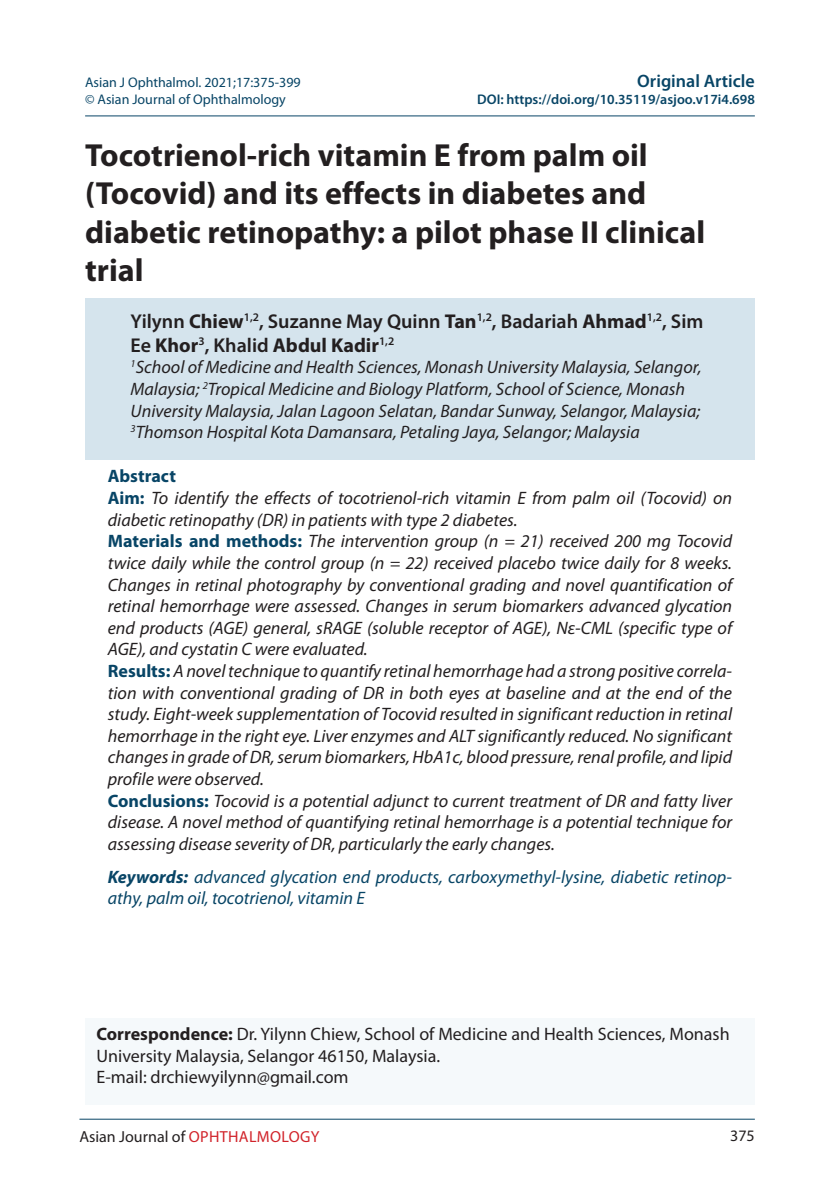
<style>
.page{position:relative;width:840px;height:1191px;background:#fff}
.page>*{position:absolute;margin:0;border:0;box-sizing:border-box;transform-origin:0 0}
.t1{font:700 32px/38.4px "Myriad Pro";color:#231f20}
.t2{font:600 20px/24px "Myriad Pro";color:#231f20}
.t3{font:italic 18px/21.6px "Myriad Pro";color:#231f20}
.t4{font:18px/21.6px "Myriad Pro";color:#231f20}
.t5{font:italic 18px/21.6px "Myriad Pro";color:#084566}
.t6{font:600 18px "Myriad Pro";color:#084566}
.t7{font:16px "Myriad Pro";color:#231f20}
.t8{font:14px/16.8px "Myriad Pro";color:#084566}
.t9{font:600 14px "Myriad Pro";color:#084566}
.s1{font-weight:700}
.s2{font-weight:700;font-style:normal;color:#084566}
.s3{color:#d1232a}
</style>
<div class="page">
<hr style="left:79px;top:1118px;width:675px;height:1px;background:#084566">
<div style="left:85px;top:298px;width:669px;height:76px;background:#d5e4ed"></div>
<div style="left:85px;top:346px;width:669px;height:114px;background:#d5e4ed"></div>
<div style="left:85px;top:1018px;width:669px;height:65px;background:#f5f9fb"></div>
<div style="left:85px;top:1061px;width:669px;height:43px;background:#f5f9fb"></div>
<hr style="left:85px;top:115px;width:669px;height:1px;background:#084566">
<p class="t8" style="left:85px;top:74px;width:217px">Asian J Ophthalmol. 2021;17:375-399 © Asian Journal of Ophthalmology</p>
<p class="t6" style="left:637px;top:71px;width:119px">Original Article</p>
<p class="t9" style="left:477px;top:92px;width:279px">DOI: https://doi.org/10.35119/asjoo.v17i4.698</p>
<h1 class="t1" style="left:85px;top:135px;width:621px">Tocotrienol-rich vitamin E from palm oil (Tocovid) and its effects in diabetes and diabetic retinopathy: a pilot phase II clinical trial</h1>
<p class="t2" style="left:130px;top:309px;width:574px">Yilynn <span class="s1">Chiew</span><sup>1,2</sup>, Suzanne May Quinn <span class="s1">Tan</span><sup>1,2</sup>, Badariah <span class="s1">Ahmad</span><sup>1,2</sup>, Sim<br>Ee <span class="s1">Khor</span><sup>3</sup>, Khalid <span class="s1">Abdul Kadir</span><sup>1,2</sup></p>
<p class="t3" style="left:130px;top:357px;width:572px"><sup>1</sup>School of Medicine and Health Sciences, Monash University Malaysia, Selangor, Malaysia; <sup>2</sup>Tropical Medicine and Biology Platform, School of Science, Monash University Malaysia, Jalan Lagoon Selatan, Bandar Sunway, Selangor, Malaysia; <sup>3</sup>Thomson Hospital Kota Damansara, Petaling Jaya, Selangor; Malaysia</p>
<p class="t3" style="left:108px;top:466px;width:625px"><span class="s2">Abstract<br>Aim:</span> To identify the effects of tocotrienol-rich vitamin E from palm oil (Tocovid) on diabetic retinopathy (DR) in patients with type 2 diabetes.<br><span class="s2">Materials and methods:</span> The intervention group (n = 21) received 200 mg Tocovid twice daily while the control group (n = 22) received placebo twice daily for 8 weeks.<br>Changes in retinal photography by conventional grading and novel quantification of retinal hemorrhage were assessed. Changes in serum biomarkers advanced glycation end products (AGE) general, sRAGE (soluble receptor of AGE), Nε-CML (specific type of AGE), and cystatin C were evaluated.<br><span class="s2">Results:</span> A novel technique to quantify retinal hemorrhage had a strong positive correla&shy;tion with conventional grading of DR in both eyes at baseline and at the end of the study. Eight-week supplementation of Tocovid resulted in significant reduction in retinal hemorrhage in the right eye. Liver enzymes and ALT significantly reduced. No significant changes in grade of DR, serum biomarkers, HbA1c, blood pressure, renal profile, and lipid profile were observed.<br><span class="s2">Conclusions:</span> Tocovid is a potential adjunct to current treatment of DR and fatty liver disease. A novel method of quantifying retinal hemorrhage is a potential technique for assessing disease severity of DR, particularly the early changes.</p>
<p class="t5" style="left:108px;top:866px;width:625px"><span class="s1">Keywords:</span> advanced glycation end products, carboxymethyl-lysine, diabetic retinop&shy;athy, palm oil, tocotrienol, vitamin E</p>
<p class="t4" style="left:96px;top:1023px;width:634px"><span class="s1">Correspondence:</span> Dr. Yilynn Chiew, School of Medicine and Health Sciences, Monash<br>University Malaysia, Selangor 46150, Malaysia.<br>E-mail: drchiewyilynn@gmail.com</p>
<p class="t7" style="left:79px;top:1127px;width:241px">Asian Journal of <span class="s3">OPHTHALMOLOGY</span></p>
<p class="t7" style="left:729px;top:1127px;width:26px">375</p>
</div>
